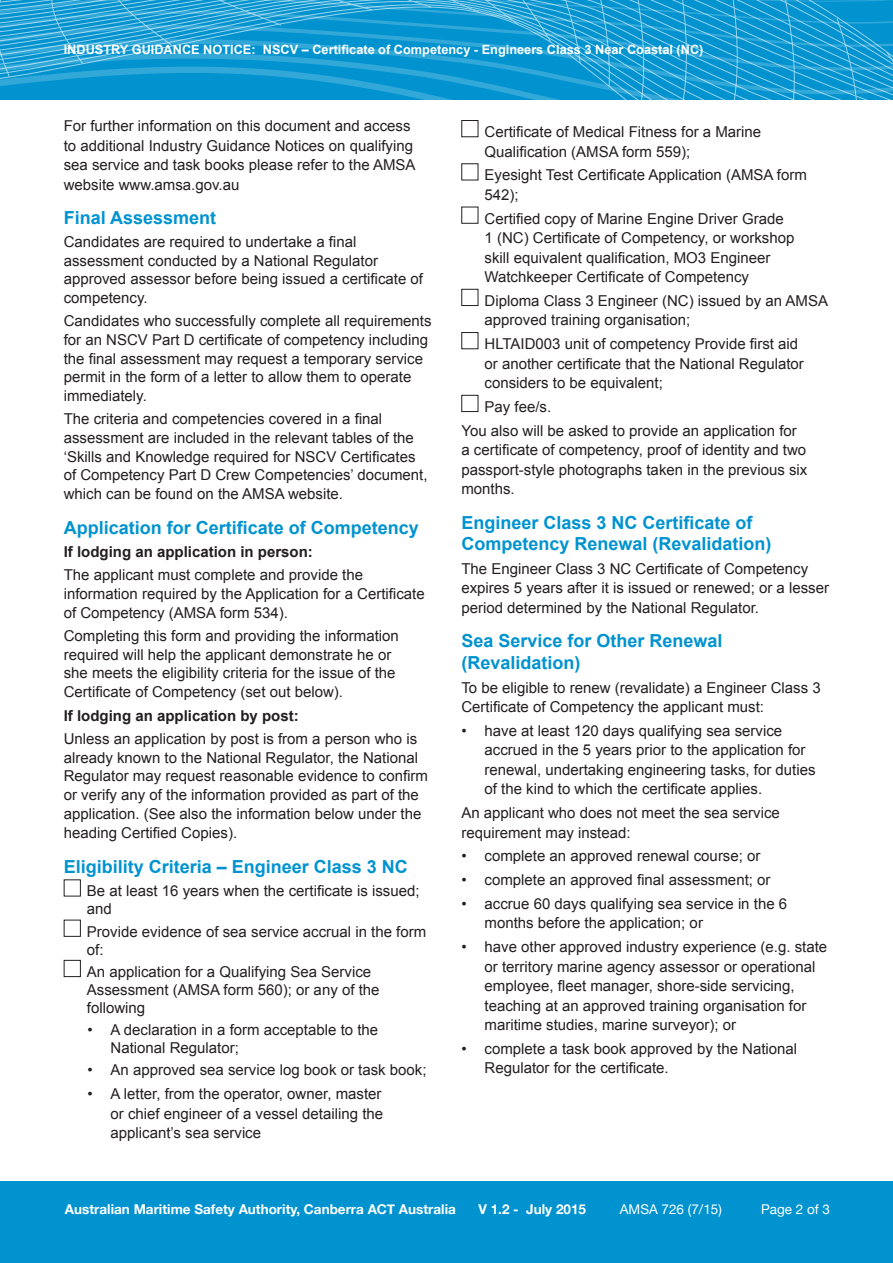
<style>
.page{position:relative;width:893px;height:1263px;background:#fff}
.page>*{position:absolute;margin:0;border:0;box-sizing:border-box;transform-origin:0 0}
.t1{font:700 18px/21.6px "Arial";color:#0093d0}
.t2{font:15px/19.5px "Arial";color:#231f20}
.t3{font:700 15px "Arial";color:#231f20}
.t4{font:700 13.5px "Helvetica Neue";color:#fff}
.t5{font:13.5px "Helvetica Neue";color:#fff}
.t6{font:700 12.75px "Arial";color:#fff}
</style>
<div class="page">
<div style="left:0;top:1181px;width:893px;height:82px;background:#0093d0"></div>
<svg style="left:0;top:0;width:893px;height:99px;background:#1a9dd4"></svg>
<div style="left:64px;top:920px;width:17px;height:17px;border:1px solid #231f20"></div>
<div style="left:64px;top:960px;width:17px;height:17px;border:1px solid #231f20"></div>
<div style="left:461px;top:120px;width:17px;height:17px;border:1px solid #231f20"></div>
<div style="left:461px;top:163px;width:17px;height:17px;border:1px solid #231f20"></div>
<div style="left:461px;top:207px;width:17px;height:17px;border:1px solid #231f20"></div>
<div style="left:461px;top:289px;width:17px;height:17px;border:1px solid #231f20"></div>
<div style="left:461px;top:332px;width:17px;height:17px;border:1px solid #231f20"></div>
<div style="left:461px;top:395px;width:17px;height:17px;border:1px solid #231f20"></div>
<p class="t6" style="left:64px;top:41px;width:641px">INDUSTRY GUIDANCE NOTICE: NSCV – Certificate of Competency - Engineers Class 3 Near Coastal (NC)</p>
<p class="t2" style="left:64px;top:116px;width:353px">For further information on this document and access to additional Industry Guidance Notices on qualifying sea service and task books please refer to the AMSA website www.amsa.gov.au</p>
<p class="t1" style="left:64px;top:207px;width:154px">Final Assessment</p>
<p class="t2" style="left:64px;top:232px;width:361px;line-height:18.8px">Candidates are required to undertake a final assessment conducted by a National Regulator approved assessor before being issued a certificate of competency.</p>
<p class="t2" style="left:64px;top:312px;width:369px;line-height:18.8px">Candidates who successfully complete all requirements for an NSCV Part D certificate of competency including the final assessment may request a temporary service permit in the form of a letter to allow them to operate immediately.</p>
<p class="t2" style="left:64px;top:410px;width:365px;line-height:18.8px">The criteria and competencies covered in a final assessment are included in the relevant tables of the ‘Skills and Knowledge required for NSCV Certificates of Competency Part D Crew Competencies’ document, which can be found on the AMSA website.</p>
<p class="t1" style="left:64px;top:517px;width:357px">Application for Certificate of Competency</p>
<p class="t3" style="left:64px;top:542px;width:251px">If lodging an application in person:</p>
<p class="t2" style="left:64px;top:566px;width:363px;line-height:18.8px">The applicant must complete and provide the information required by the Application for a Certificate of Competency (AMSA form 534).</p>
<p class="t2" style="left:64px;top:626px;width:337px;line-height:18.8px">Completing this form and providing the information required will help the applicant demonstrate he or she meets the eligibility criteria for the issue of the Certificate of Competency (set out below).</p>
<p class="t3" style="left:64px;top:705px;width:237px">If lodging an application by post:</p>
<p class="t2" style="left:64px;top:729px;width:366px;line-height:18.9px">Unless an application by post is from a person who is already known to the National Regulator, the National Regulator may request reasonable evidence to confirm or verify any of the information provided as part of the application. (See also the information below under the heading Certified Copies).</p>
<p class="t1" style="left:64px;top:856px;width:346px">Eligibility Criteria – Engineer Class 3 NC</p>
<p class="t2" style="left:87px;top:882px;width:334px;line-height:18px">Be at least 16 years when the certificate is issued; and</p>
<p class="t2" style="left:87px;top:923px;width:341px;line-height:18px">Provide evidence of sea service accrual in the form of:</p>
<p class="t2" style="left:87px;top:963px;width:294px;line-height:18px">An application for a Qualifying Sea Service<br>Assessment (AMSA form 560); or any of the following</p>
<p class="t2" style="left:111px;top:1021px;width:269px;line-height:18px;text-indent:-23px">• A declaration in a form acceptable to the<br>National Regulator;</p>
<p class="t2" style="left:87px;top:1060px;width:341px">• An approved sea service log book or task book;</p>
<p class="t2" style="left:111px;top:1084px;width:274px;text-align:justify;text-indent:-23px">• A letter, from the operator, owner, master or chief engineer of a vessel detailing the applicant’s sea service</p>
<p class="t2" style="left:484px;top:122px;width:278px">Certificate of Medical Fitness for a Marine<br>Qualification (AMSA form 559);</p>
<p class="t2" style="left:484px;top:166px;width:324px">Eyesight Test Certificate Application (AMSA form<br>542);</p>
<p class="t2" style="left:484px;top:209px;width:311px">Certified copy of Marine Engine Driver Grade 1 (NC) Certificate of Competency, or workshop skill equivalent qualification, MO3 Engineer Watchkeeper Certificate of Competency</p>
<p class="t2" style="left:484px;top:291px;width:345px">Diploma Class 3 Engineer (NC) issued by an AMSA approved training organisation;</p>
<p class="t2" style="left:484px;top:334px;width:321px">HLTAID003 unit of competency Provide first aid or another certificate that the National Regulator considers to be equivalent;</p>
<p class="t2" style="left:461px;top:395px;width:337px;line-height:23.7px;text-indent:23px">Pay fee/s.<br>You also will be asked to provide an application for</p>
<p class="t2" style="left:461px;top:440px;width:347px;text-align:justify">a certificate of competency, proof of identity and two passport-style photographs taken in the previous six months.</p>
<p class="t1" style="left:461px;top:512px;width:312px">Engineer Class 3 NC Certificate of<br>Competency Renewal (Revalidation)</p>
<p class="t2" style="left:461px;top:559px;width:369px">The Engineer Class 3 NC Certificate of Competency expires 5 years after it is issued or renewed; or a lesser period determined by the National Regulator.</p>
<p class="t1" style="left:461px;top:631px;width:263px">Sea Service for Other Renewal (Revalidation)</p>
<p class="t2" style="left:461px;top:678px;width:361px">To be eligible to renew (revalidate) a Engineer Class 3<br>Certificate of Competency the applicant must:</p>
<p class="t2" style="left:484px;top:721px;width:332px;text-indent:-23px">• have at least 120 days qualifying sea service accrued in the 5 years prior to the application for renewal, undertaking engineering tasks, for duties of the kind to which the certificate applies.</p>
<p class="t2" style="left:461px;top:803px;width:320px">An applicant who does not meet the sea service requirement may instead:</p>
<p class="t2" style="left:461px;top:846px;width:301px">• complete an approved renewal course; or</p>
<p class="t2" style="left:461px;top:870px;width:311px">• complete an approved final assessment; or</p>
<p class="t2" style="left:484px;top:894px;width:304px;text-indent:-23px">• accrue 60 days qualifying sea service in the 6 months before the application; or</p>
<p class="t2" style="left:484px;top:937px;width:344px;text-indent:-23px">• have other approved industry experience (e.g. state or territory marine agency assessor or operational employee, fleet manager, shore-side servicing, teaching at an approved training organisation for maritime studies, marine surveyor); or</p>
<p class="t2" style="left:484px;top:1039px;width:314px;text-indent:-23px">• complete a task book approved by the National<br>Regulator for the certificate.</p>
<p class="t4" style="left:65px;top:1200px;width:392px">Australian Maritime Safety Authority, Canberra ACT Australia</p>
<p class="t4" style="left:478px;top:1200px;width:109px">V 1.2 - July 2015</p>
<p class="t5" style="left:620px;top:1201px;width:104px">AMSA 726 (7/15)</p>
<p class="t5" style="left:761px;top:1201px;width:71px">Page 2 of 3</p>
</div>
